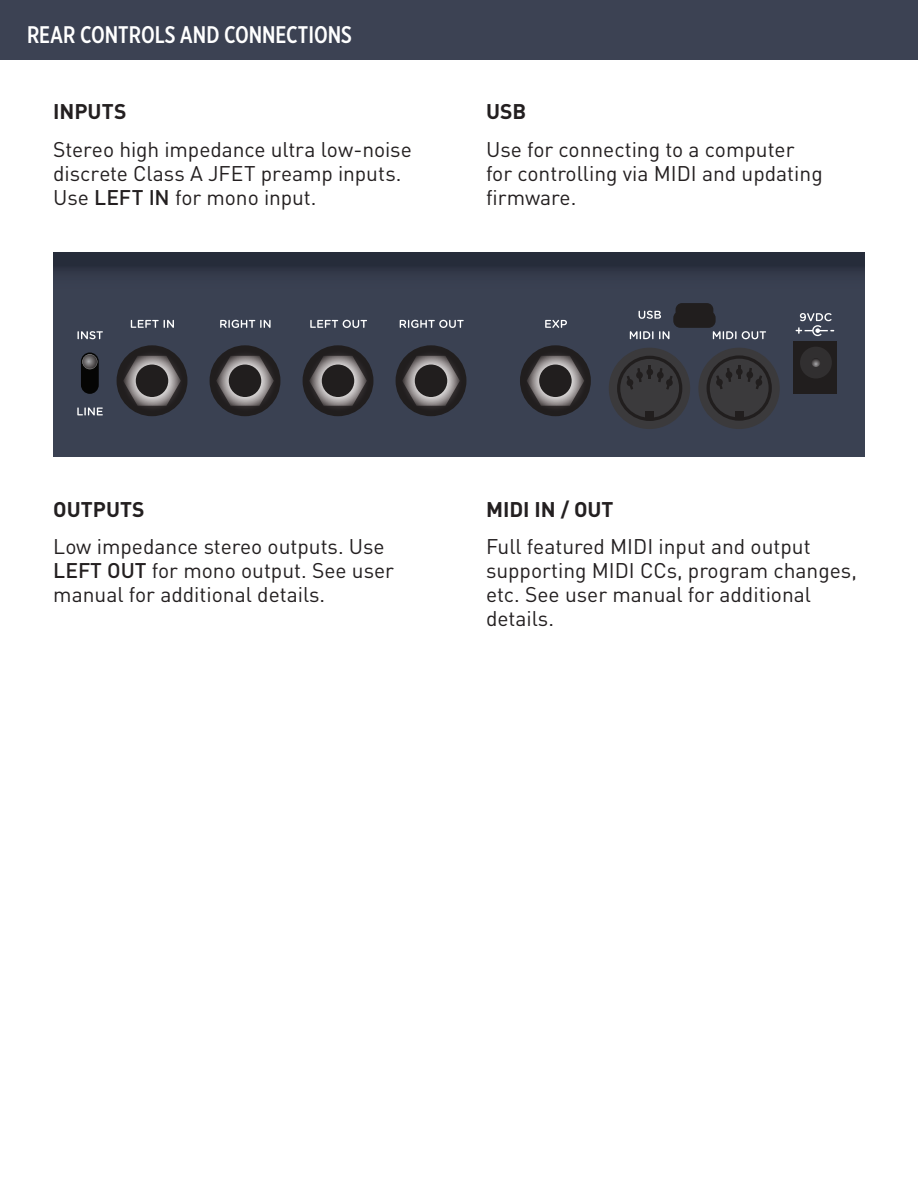
<style>
.page{position:relative;width:918px;height:1188px;background:#fff}
.page>*{position:absolute;margin:0;border:0;box-sizing:border-box;transform-origin:0 0}
.t1{font:500 24px "Gotham X Narrow";color:#fff}
.t2{font:21px/24px "DINOT";color:#231f20}
.t3{font:700 21px "DINOT";color:#231f20}
.s1{font-weight:500}
</style>
<div class="page">
<svg style="left:53px;top:253px;width:812px;height:203px;background:#373e4e"></svg>
<div style="left:117px;top:345px;width:70px;height:71px;background:#211e1e;border-radius:35px"></div>
<svg style="left:121px;top:350px;width:61px;height:62px"></svg>
<div style="left:136px;top:365px;width:32px;height:32px;background:#211e1e;border-radius:50%"></div>
<div style="left:210px;top:345px;width:70px;height:71px;background:#211e1e;border-radius:35px"></div>
<svg style="left:216px;top:356px;width:58px;height:50px"></svg>
<div style="left:229px;top:365px;width:32px;height:32px;background:#211e1e;border-radius:50%"></div>
<div style="left:303px;top:345px;width:70px;height:71px;background:#211e1e;border-radius:35px"></div>
<svg style="left:309px;top:356px;width:58px;height:50px"></svg>
<div style="left:322px;top:365px;width:32px;height:32px;background:#211e1e;border-radius:50%"></div>
<div style="left:396px;top:345px;width:70px;height:71px;background:#211e1e;border-radius:35px"></div>
<svg style="left:400px;top:350px;width:62px;height:62px"></svg>
<div style="left:415px;top:365px;width:32px;height:32px;background:#211e1e;border-radius:50%"></div>
<svg style="left:520px;top:345px;width:71px;height:71px"></svg>
<svg style="left:525px;top:350px;width:61px;height:62px;background:#5a5759"></svg>
<div style="left:539px;top:365px;width:33px;height:32px;background:#211e1e;border-radius:50%"></div>
<div style="left:794px;top:342px;width:43px;height:52px;background:#211e1e"></div>
<div style="left:800px;top:347px;width:32px;height:32px;background:#312f30;border-radius:50%"></div>
<svg style="left:812px;top:359px;width:8px;height:8px"></svg>
<div style="left:81px;top:353px;width:18px;height:41px;background:#050504;border-radius:9px"></div>
<svg style="left:82px;top:354px;width:15px;height:15px"></svg>
<div style="left:609px;top:348px;width:81px;height:81px;background:#3b3a3c;border-radius:50%"></div>
<svg style="left:617px;top:356px;width:65px;height:65px"></svg>
<div style="left:698px;top:348px;width:82px;height:81px;background:#3b3a3c;border-radius:50%"></div>
<svg style="left:707px;top:355px;width:65px;height:66px"></svg>
<svg style="left:131px;top:320px;width:43px;height:8px"></svg>
<svg style="left:220px;top:320px;width:51px;height:8px"></svg>
<svg style="left:310px;top:320px;width:57px;height:8px"></svg>
<svg style="left:400px;top:320px;width:64px;height:8px"></svg>
<svg style="left:545px;top:320px;width:22px;height:8px"></svg>
<svg style="left:630px;top:303px;width:136px;height:36px;background:#434754"></svg>
<svg style="left:78px;top:331px;width:25px;height:8px"></svg>
<svg style="left:77px;top:407px;width:26px;height:8px"></svg>
<svg style="left:796px;top:313px;width:38px;height:23px"></svg>
<div style="left:0;top:0;width:918px;height:60px;background:#3c4253"></div>
<p class="t1" style="left:27px;top:20px;width:326px">REAR CONTROLS AND CONNECTIONS</p>
<p class="t3" style="left:53px;top:98px;width:75px">INPUTS</p>
<p class="t2" style="left:53px;top:137px;width:360px">Stereo high impedance ultra low-noise discrete Class A JFET preamp inputs.<br>Use <span class="s1">LEFT IN</span> for mono input.</p>
<p class="t3" style="left:486px;top:98px;width:42px">USB</p>
<p class="t2" style="left:486px;top:137px;width:338px">Use for connecting to a computer for controlling via MIDI and updating firmware.</p>
<p class="t3" style="left:53px;top:496px;width:93px">OUTPUTS</p>
<p class="t2" style="left:53px;top:534px;width:342px">Low impedance stereo outputs. Use<br><span class="s1">LEFT OUT</span> for mono output. See user manual for additional details.</p>
<p class="t3" style="left:486px;top:496px;width:129px">MIDI IN / OUT</p>
<p class="t2" style="left:486px;top:534px;width:372px">Full featured MIDI input and output supporting MIDI CCs, program changes, etc. See user manual for additional details.</p>
</div>
